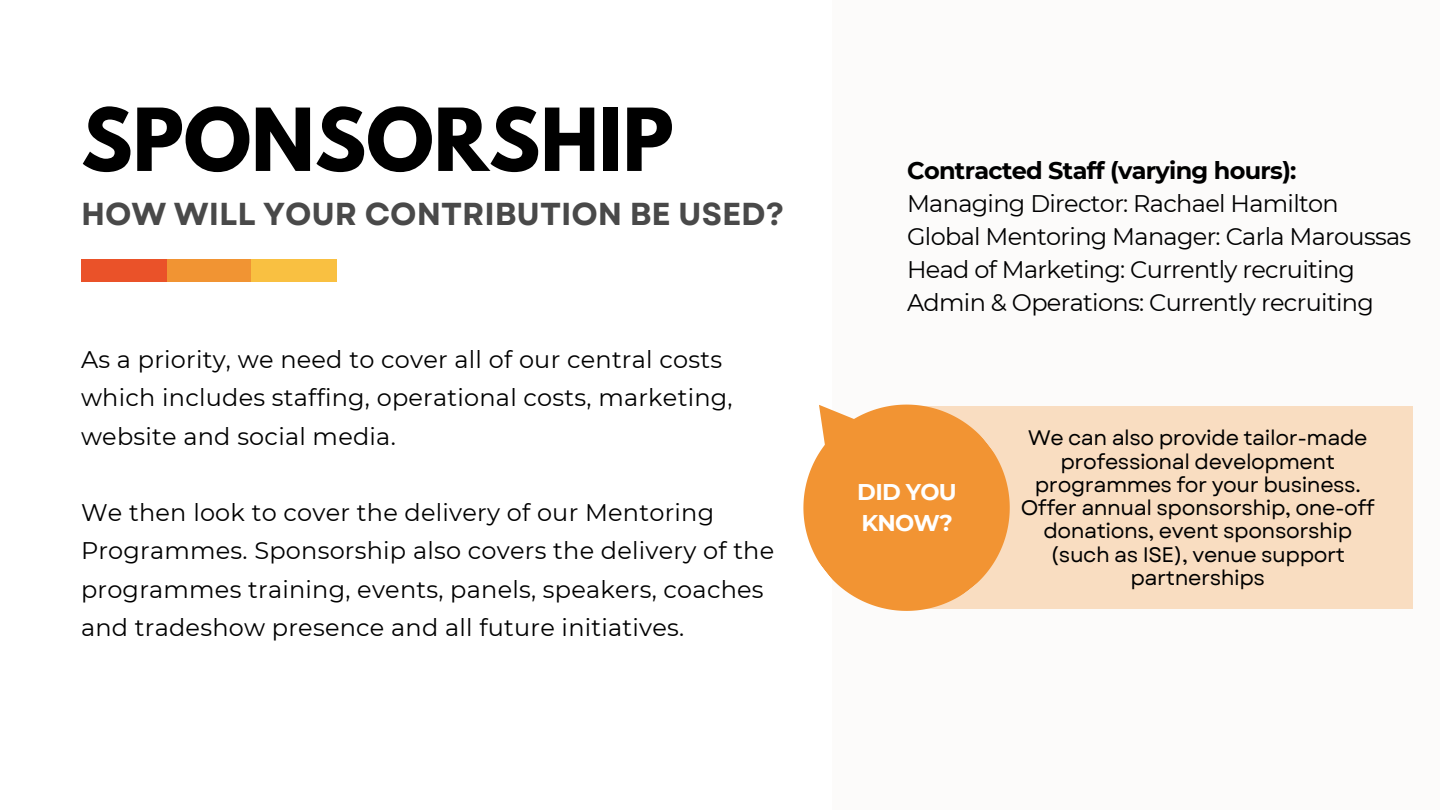
<style>
.page{position:relative;width:1440px;height:810px;background:#fff}
.page>*{position:absolute;margin:0;border:0;box-sizing:border-box;transform-origin:0 0}
.t1{font:700 76.8px "League Spartan";color:#000}
.t2{font:700 31.7px "Garet";color:#494949}
.t3{font:24px/38.2px "Montserrat";letter-spacing:.01em;color:#000}
.t4{font:24px/33px "Montserrat";letter-spacing:-.03em;color:#000}
.t5{font:700 22.7px/31.5px "Montserrat";letter-spacing:-.03em;color:#fff}
.t6{font:21px/23.2px "Garet";letter-spacing:-.02em;color:#000;text-align:center}
.s1{font-weight:700}
</style>
<div class="page">
<div style="left:832px;top:0;width:608px;height:810px;background:#fcfbfa"></div>
<div style="left:166px;top:259px;width:86px;height:23px;background:#f19433"></div>
<div style="left:252px;top:259px;width:85px;height:23px;background:#f9c041"></div>
<div style="left:81px;top:259px;width:85px;height:23px;background:#ea5229"></div>
<div style="left:911px;top:406px;width:502px;height:203px;background:#f9ddc1"></div>
<svg style="left:803px;top:404px;width:207px;height:207px;fill:#f29433"></svg>
<svg style="left:819px;top:405px;width:45px;height:48px"></svg>
<p class="t1" style="left:81px;top:102px;width:594px">SPONSORSHIP</p>
<h4 class="t2" style="left:81px;top:191px;width:705px">HOW WILL YOUR CONTRIBUTION BE USED?</h4>
<h4 class="t3" style="left:81px;top:340px;width:653px">As a priority, we need to cover all of our central costs which includes staffing, operational costs, marketing, website and social media.</h4>
<p class="t3" style="left:81px;top:493px;width:695px">We then look to cover the delivery of our Mentoring Programmes. Sponsorship also covers the delivery of the programmes training, events, panels, speakers, coaches and tradeshow presence and all future initiatives.</p>
<h1 class="t4" style="left:907px;top:154px;width:506px"><span class="s1">Contracted Staff (varying hours):<br></span>Managing Director: Rachael Hamilton Global Mentoring Manager: Carla Maroussas Head of Marketing: Currently recruiting Admin &amp; Operations: Currently recruiting</h1>
<h4 class="t5" style="left:857px;top:476px;width:101px">DID YOU<br>KNOW?</h4>
<p class="t6" style="left:1021px;top:427px;width:356px">We can also provide tailor-made professional development programmes for your business.<br>Offer annual sponsorship, one-off donations, event sponsorship (such as ISE), venue support partnerships</p>
</div>
